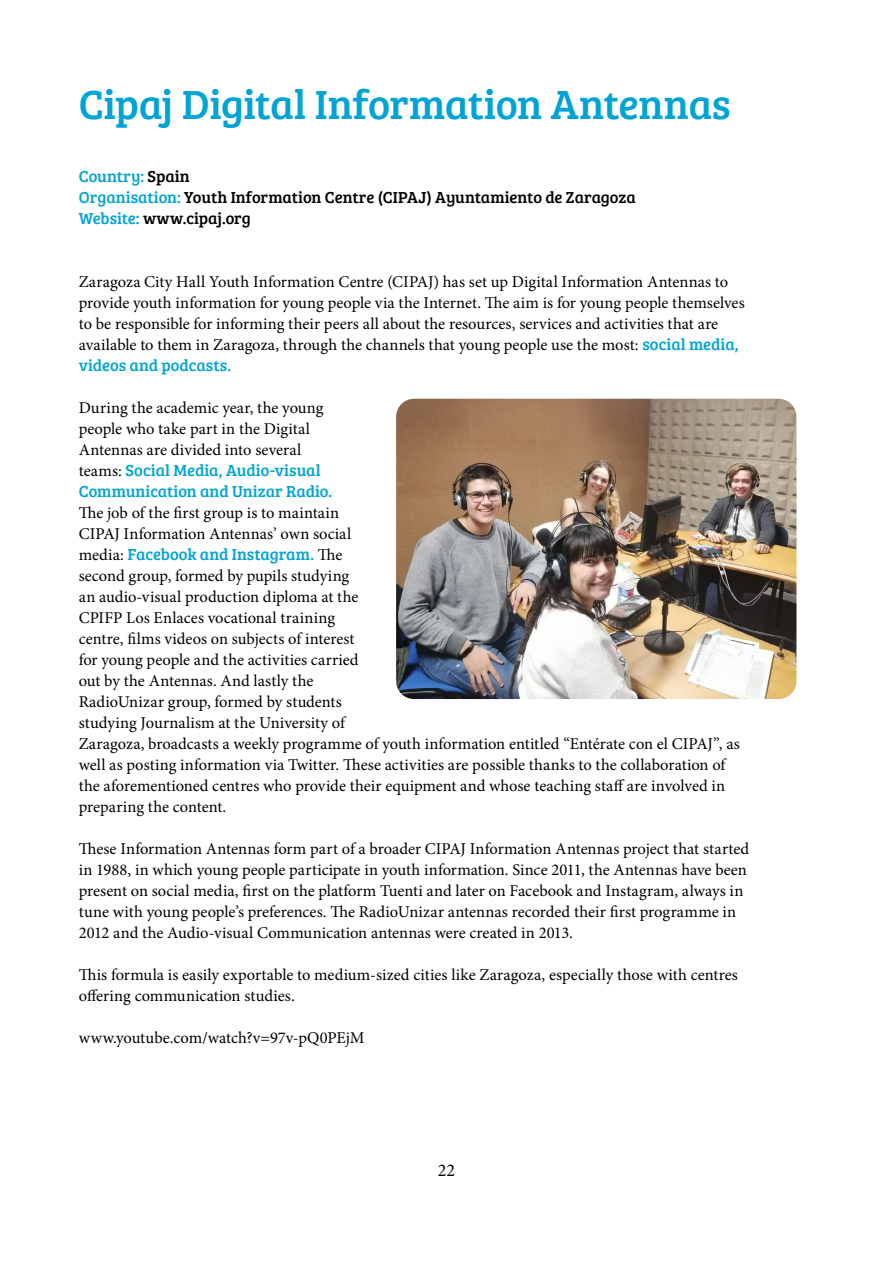
<style>
.page{position:relative;width:893px;height:1263px;background:#fff}
.page>*{position:absolute;margin:0;border:0;box-sizing:border-box;transform-origin:0 0}
.t1{font:42px "Bree Serif";letter-spacing:-.01em;color:#00a4d4}
.t2{font:18px "Minion Pro";color:#000}
.t3{font:16.5px/21px "Minion Pro";color:#000}
.t4{font:16.5px/21px "Bree Serif";color:#02a4d3}
.t5{font:16.5px/21px "Bree Serif";color:#000}
.s1{color:#02a4d3}
.s2{font-family:"Bree Serif";color:#02a4d3}
.s3{font-family:"Minion Pro";color:#000}
</style>
<div class="page">
<img style="left:396px;top:399px;width:400px;height:300px">
<h1 class="t1" style="left:79px;top:73px;width:653px">Cipaj Digital Information Antennas</h1>
<p class="t5" style="left:79px;top:165px;width:559px"><span class="s1">Country:</span> Spain<br><span class="s1">Organisation:</span> Youth Information Centre (CIPAJ) Ayuntamiento de Zaragoza<br><span class="s1">Website:</span> www.cipaj.org</p>
<p class="t3" style="left:79px;top:271px;width:668px">Zaragoza City Hall Youth Information Centre (CIPAJ) has set up Digital Information Antennas to provide youth information for young people via the Internet. The aim is for young people themselves to be responsible for informing their peers all about the resources, services and activities that are available to them in Zaragoza, through the channels that young people use the most: <span class="s2">social media,</span></p>
<p class="t4" style="left:79px;top:354px;width:154px">videos and podcasts.</p>
<p class="t3" style="left:79px;top:397px;width:246px">During the academic year, the young people who take part in the Digital<br>Antennas are divided into several</p>
<p class="t4" style="left:79px;top:459px;width:255px"><span class="s3">teams:</span> Social Media, Audio-visual<br>Communication and Unizar Radio.</p>
<p class="t3" style="left:79px;top:502px;width:274px">The job of the first group is to maintain<br>CIPAJ Information Antennas’ own social</p>
<p class="t4" style="left:79px;top:543px;width:265px"><span class="s3">media:</span> Facebook and Instagram. <span class="s3">The</span></p>
<p class="t3" style="left:79px;top:565px;width:663px">second group, formed by pupils studying<br>an audio-visual production diploma at the<br>CPIFP Los Enlaces vocational training<br>centre, films videos on subjects of interest<br>for young people and the activities carried<br>out by the Antennas. And lastly the<br>RadioUnizar group, formed by students<br>studying Journalism at the University of<br>Zaragoza, broadcasts a weekly programme of youth information entitled “Entérate con el CIPAJ”, as well as posting information via Twitter. These activities are possible thanks to the collaboration of the aforementioned centres who provide their equipment and whose teaching staff are involved in preparing the content.</p>
<p class="t3" style="left:79px;top:838px;width:672px">These Information Antennas form part of a broader CIPAJ Information Antennas project that started in 1988, in which young people participate in youth information. Since 2011, the Antennas have been present on social media, first on the platform Tuenti and later on Facebook and Instagram, always in tune with young people’s preferences. The RadioUnizar antennas recorded their first programme in 2012 and the Audio-visual Communication antennas were created in 2013.</p>
<p class="t3" style="left:79px;top:964px;width:661px">This formula is easily exportable to medium-sized cities like Zaragoza, especially those with centres offering communication studies.</p>
<p class="t3" style="left:79px;top:1027px;width:287px">www.youtube.com/watch?v=97v-pQ0PEjM</p>
<p class="t2" style="left:438px;top:1158px;width:19px">22</p>
</div>
